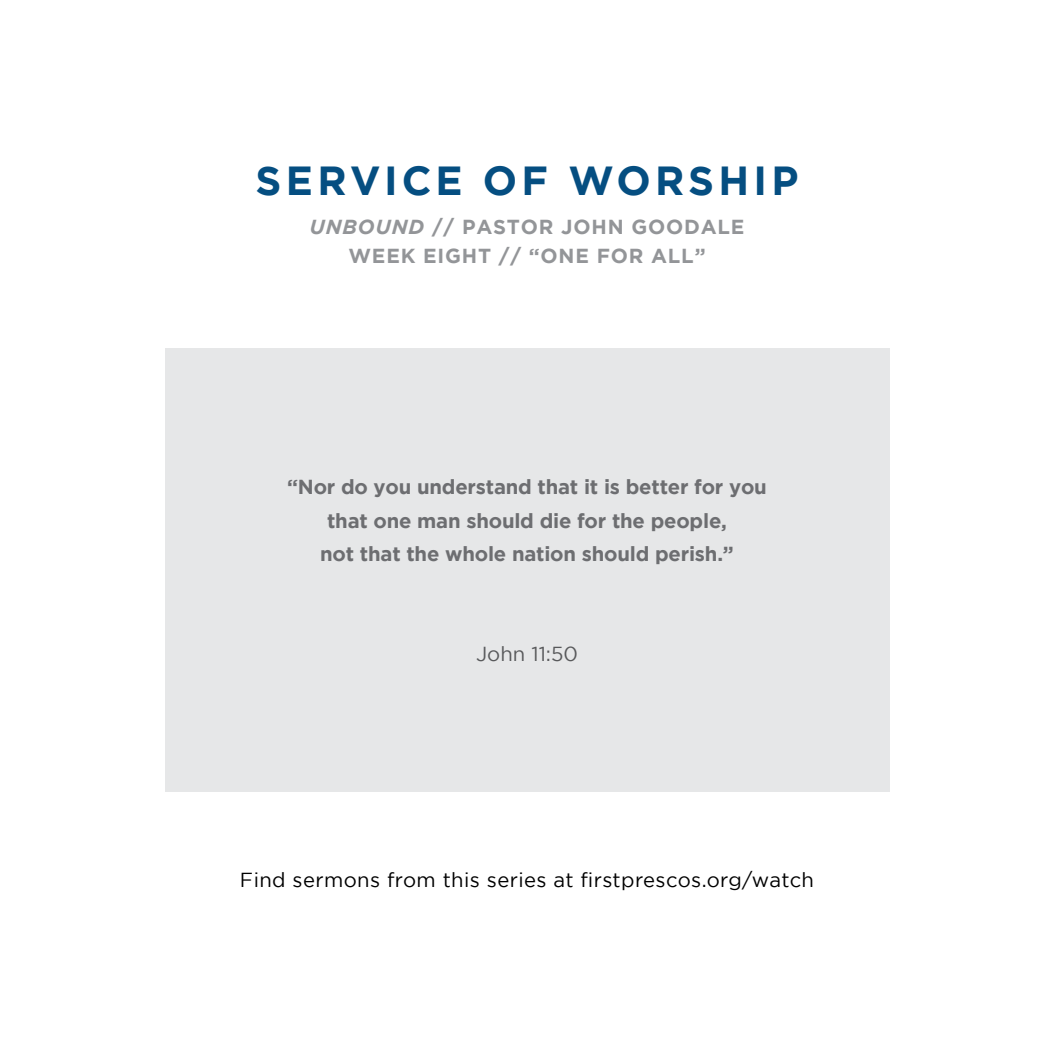
<style>
.page{position:relative;width:1053px;height:1053px;background:#fff}
.page>*{position:absolute;margin:0;border:0;box-sizing:border-box;transform-origin:0 0}
.t1{font:700 40.5px "Gotham";letter-spacing:.1em;color:#054e81}
.t2{font:700 20.25px/33.8px "Gotham";letter-spacing:-.01em;color:#6d6e71;text-align:center}
.t3{font:20.25px "Gotham";letter-spacing:.02em;color:#000}
.t4{font:700 20.25px/29.2px "Gotham";letter-spacing:.04em;color:#939598;text-align:center}
.t5{font:20.25px "Gotham";color:#58595b}
.s1{font-style:italic}
</style>
<div class="page">
<div style="left:165px;top:348px;width:724px;height:444px;background:#e6e7e8"></div>
<h1 class="t1" style="left:256px;top:157px;width:544px">SERVICE OF WORSHIP</h1>
<p class="t4" style="left:310px;top:212px;width:436px"><span class="s1">UNBOUND</span> // PASTOR JOHN GOODALE<br>WEEK EIGHT // “ONE FOR ALL”</p>
<p class="t2" style="left:287px;top:469px;width:481px">“Nor do you understand that it is better for you that one man should die for the people,<br>not that the whole nation should perish.”</p>
<p class="t5" style="left:476px;top:643px;width:103px">John 11:50</p>
<p class="t3" style="left:240px;top:868px;width:576px">Find sermons from this series at firstprescos.org/watch</p>
</div>
